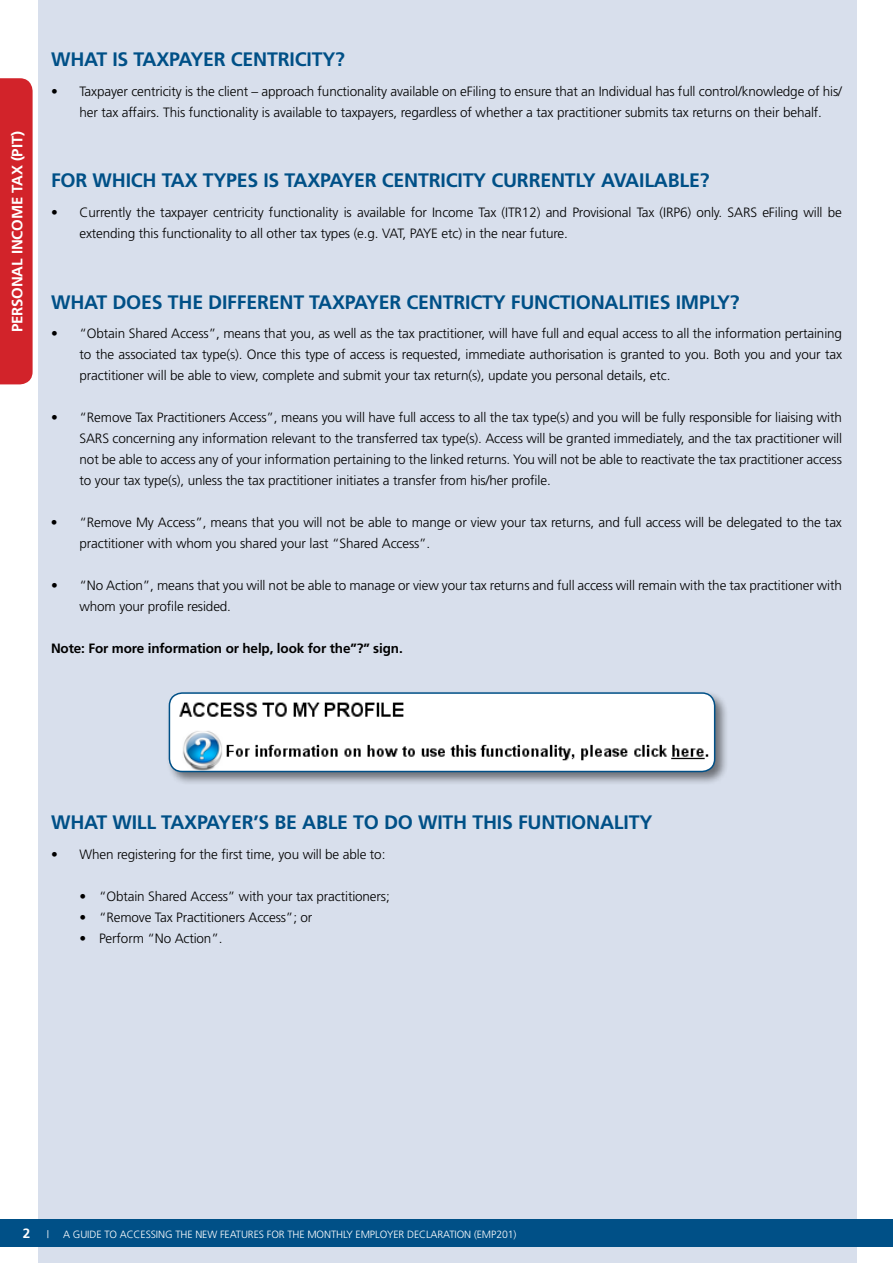
<style>
.page{position:relative;width:893px;height:1263px;background:#fff}
.page>*{position:absolute;margin:0;border:0;box-sizing:border-box;transform-origin:0 0}
.t1{font:700 19.5px "Frutiger";letter-spacing:-.01em;color:#005087}
.t2{font:700 15px "Frutiger";letter-spacing:-.01em;color:#fff}
.t3{font:300 13.5px/21px "Frutiger";letter-spacing:-.01em;color:#000}
.t4{font:700 13.5px "Frutiger";letter-spacing:-.01em;color:#000}
.t5{font:700 13.5px "Frutiger";color:#fff}
.t6{font:300 10.5px "Frutiger";letter-spacing:-.01em;color:#fff}
</style>
<div class="page">
<div style="left:38px;top:0;width:819px;height:1263px;background:#d8dfec"></div>
<div style="left:0;top:78px;width:33px;height:306px;background:#d2232a"></div>
<div style="left:0;top:1219px;width:893px;height:28px;background:#005087"></div>
<div style="left:166px;top:690px;width:564px;height:96px;background:#000;opacity:.5"></div>
<img style="left:169px;top:693px;width:546px;height:78px">
<div style="left:169px;top:692px;width:546px;height:80px;border:2px solid #005087;border-radius:13px"></div>
<p class="t2" style="left:8px;top:332px;width:203px;rotate:-90deg">PERSONAL INCOME TAX (PIT)</p>
<h1 class="t1" style="left:51px;top:48px;width:295px">WHAT IS TAXPAYER CENTRICITY?</h1>
<p class="t3" style="left:79px;top:81px;width:764px;text-indent:-28px">• Taxpayer centricity is the client – approach functionality available on eFiling to ensure that an Individual has full control/knowledge of his/ her tax affairs. This functionality is available to taxpayers, regardless of whether a tax practitioner submits tax returns on their behalf.</p>
<h1 class="t1" style="left:51px;top:169px;width:660px">FOR WHICH TAX TYPES IS TAXPAYER CENTRICITY CURRENTLY AVAILABLE?</h1>
<p class="t3" style="left:79px;top:202px;width:764px;text-indent:-28px">• Currently the taxpayer centricity functionality is available for Income Tax (ITR12) and Provisional Tax (IRP6) only. SARS eFiling will be extending this functionality to all other tax types (e.g. VAT, PAYE etc) in the near future.</p>
<h1 class="t1" style="left:51px;top:290px;width:690px">WHAT DOES THE DIFFERENT TAXPAYER CENTRICTY FUNCTIONALITIES IMPLY?</h1>
<p class="t3" style="left:80px;top:323px;width:764px;text-align:justify;text-indent:-29px">• “Obtain Shared Access”, means that you, as well as the tax practitioner, will have full and equal access to all the information pertaining to the associated tax type(s). Once this type of access is requested, immediate authorisation is granted to you. Both you and your tax practitioner will be able to view, complete and submit your tax return(s), update you personal details, etc.</p>
<p class="t3" style="left:79px;top:407px;width:764px;text-align:justify;text-indent:-28px">• “Remove Tax Practitioners Access”, means you will have full access to all the tax type(s) and you will be fully responsible for liaising with SARS concerning any information relevant to the transferred tax type(s). Access will be granted immediately, and the tax practitioner will not be able to access any of your information pertaining to the linked returns. You will not be able to reactivate the tax practitioner access to your tax type(s), unless the tax practitioner initiates a transfer from his/her profile.</p>
<p class="t3" style="left:80px;top:512px;width:764px;text-indent:-29px">• “Remove My Access”, means that you will not be able to mange or view your tax returns, and full access will be delegated to the tax practitioner with whom you shared your last “Shared Access”.</p>
<p class="t3" style="left:79px;top:575px;width:764px;text-indent:-28px">• “No Action”, means that you will not be able to manage or view your tax returns and full access will remain with the tax practitioner with whom your profile resided.</p>
<p class="t4" style="left:51px;top:641px;width:353px">Note: For more information or help, look for the”?” sign.</p>
<h1 class="t1" style="left:51px;top:811px;width:603px">WHAT WILL TAXPAYER’S BE ABLE TO DO WITH THIS FUNTIONALITY</h1>
<p class="t3" style="left:51px;top:843px;width:336px">• When registering for the first time, you will be able to:</p>
<p class="t3" style="left:80px;top:885px;width:312px">• “Obtain Shared Access” with your tax practitioners;</p>
<p class="t3" style="left:80px;top:906px;width:234px">• “Remove Tax Practitioners Access”; or</p>
<p class="t3" style="left:80px;top:927px;width:144px">• Perform “No Action”.</p>
<p class="t5" style="left:23px;top:1225px;width:9px">2</p>
<p class="t6" style="left:47px;top:1228px;width:4px">|</p>
<p class="t6" style="left:63px;top:1228px;width:455px">A GUIDE TO ACCESSING THE NEW FEATURES FOR THE MONTHLY EMPLOYER DECLARATION (EMP201)</p>
</div>
